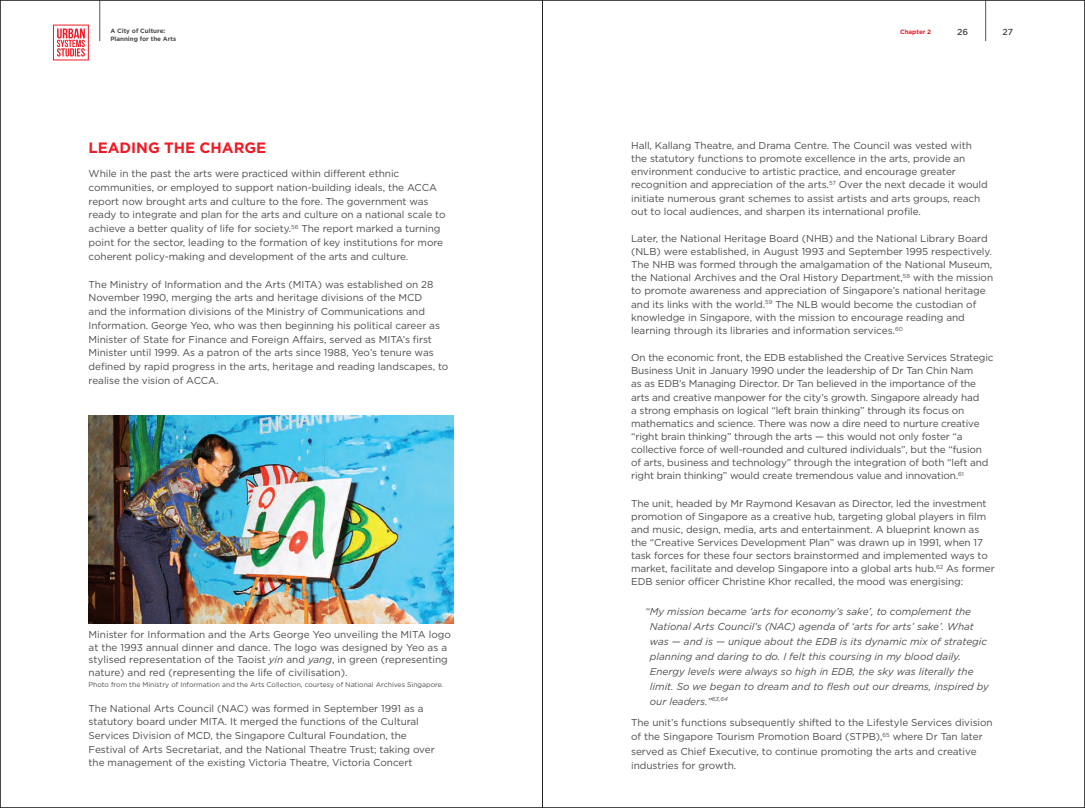
<style>
.page{position:relative;width:1085px;height:808px;background:#fff}
.page>*{position:absolute;margin:0;border:0;box-sizing:border-box;transform-origin:0 0}
.B_head{font:700 15px "Gotham HTF";letter-spacing:-.005em;color:#ee1c26}
.body_text{font:10px/13.1px "Gotham HTF";letter-spacing:-.005em;color:#4b4c4d}
.small_quote{font:italic 10px/15px "Gotham HTF";color:#4b4c4d}
.photo_title{font:10px/12.5px "Gotham HTF";color:#4b4c4d}
.page_no{font:500 8.75px "Gotham HTF";color:#4b4c4d}
.photo_courtesy{font:6.88px "Gotham HTF";color:#4b4c4d}
.t1{font:700 6.25px "Gotham HTF";color:#4b4c4d}
.t2{font:700 6.25px "Gotham HTF";color:#ee1c26}
.s1{font-style:italic}
</style>
<div class="page">
<img style="left:89px;top:416px;width:365px;height:208px">
<hr style="left:99px;top:0;width:1px;height:41px;background:#57585a">
<svg style="left:57px;top:29px;width:28px;height:28px"></svg>
<div style="left:53px;top:25px;width:36px;height:35px;border:1px solid #ee1c26"></div>
<hr style="left:985px;top:0;width:1px;height:41px;background:#57585a">
<hr style="left:542px;top:0;width:1px;height:808px;background:#231f20">
<p class="t1" style="left:110px;top:27px;width:57px">A City of Culture:</p>
<p class="t2" style="left:899px;top:28px;width:33px">Chapter 2</p>
<p class="page_no" style="left:1002px;top:27px;width:12px">27</p>
<p class="t1" style="left:110px;top:35px;width:67px">Planning for the Arts</p>
<p class="page_no" style="left:957px;top:27px;width:13px">26</p>
<p class="B_head" style="left:89px;top:139px;width:179px">LEADING THE CHARGE</p>
<p class="body_text" style="left:89px;top:167px;width:358px;line-height:13.8px">While in the past the arts were practiced within different ethnic communities, or employed to support nation-building ideals, the ACCA report now brought arts and culture to the fore. The government was ready to integrate and plan for the arts and culture on a national scale to achieve a better quality of life for society.<sup>56</sup> The report marked a turning point for the sector, leading to the formation of key institutions for more coherent policy-making and development of the arts and culture.</p>
<p class="body_text" style="left:89px;top:277px;width:361px;line-height:13.8px">The Ministry of Information and the Arts (MITA) was established on 28<br>November 1990, merging the arts and heritage divisions of the MCD<br>and the information divisions of the Ministry of Communications and Information. George Yeo, who was then beginning his political career as Minister of State for Finance and Foreign Affairs, served as MITA’s first Minister until 1999. As a patron of the arts since 1988, Yeo’s tenure was defined by rapid progress in the arts, heritage and reading landscapes, to realise the vision of ACCA.</p>
<p class="photo_title" style="left:89px;top:628px;width:364px">Minister for Information and the Arts George Yeo unveiling the MITA logo at the 1993 annual dinner and dance. The logo was designed by Yeo as a stylised representation of the Taoist <span class="s1">yin</span> and <span class="s1">yang</span>, in green (representing nature) and red (representing the life of civilisation).</p>
<p class="photo_courtesy" style="left:89px;top:680px;width:356px">Photo from the Ministry of Information and the Arts Collection, courtesy of National Archives Singapore.</p>
<p class="body_text" style="left:89px;top:701px;width:347px;line-height:13.6px">The National Arts Council (NAC) was formed in September 1991 as a statutory board under MITA. It merged the functions of the Cultural Services Division of MCD, the Singapore Cultural Foundation, the Festival of Arts Secretariat, and the National Theatre Trust; taking over the management of the existing Victoria Theatre, Victoria Concert</p>
<p class="body_text" style="left:631px;top:139px;width:358px">Hall, Kallang Theatre, and Drama Centre. The Council was vested with the statutory functions to promote excellence in the arts, provide an environment conducive to artistic practice, and encourage greater recognition and appreciation of the arts.<sup>57</sup> Over the next decade it would initiate numerous grant schemes to assist artists and arts groups, reach out to local audiences, and sharpen its international profile.</p>
<p class="body_text" style="left:631px;top:232px;width:363px">Later, the National Heritage Board (NHB) and the National Library Board (NLB) were established, in August 1993 and September 1995 respectively.<br>The NHB was formed through the amalgamation of the National Museum, the National Archives and the Oral History Department,<sup>58</sup> with the mission to promote awareness and appreciation of Singapore’s national heritage and its links with the world.<sup>59</sup> The NLB would become the custodian of knowledge in Singapore, with the mission to encourage reading and learning through its libraries and information services.<sup>60</sup></p>
<p class="body_text" style="left:631px;top:351px;width:364px">On the economic front, the EDB established the Creative Services Strategic Business Unit in January 1990 under the leadership of Dr Tan Chin Nam<br>as as EDB’s Managing Director. Dr Tan believed in the importance of the arts and creative manpower for the city’s growth. Singapore already had<br>a strong emphasis on logical “left brain thinking” through its focus on mathematics and science. There was now a dire need to nurture creative “right brain thinking” through the arts — this would not only foster “a collective force of well-rounded and cultured individuals”, but the “fusion of arts, business and technology” through the integration of both “left and right brain thinking” would create tremendous value and innovation.<sup>61</sup></p>
<p class="body_text" style="left:631px;top:496px;width:365px">The unit, headed by Mr Raymond Kesavan as Director, led the investment promotion of Singapore as a creative hub, targeting global players in film and music, design, media, arts and entertainment. A blueprint known as the “Creative Services Development Plan” was drawn up in 1991, when 17 task forces for these four sectors brainstormed and implemented ways to market, facilitate and develop Singapore into a global arts hub.<sup>62</sup> As former EDB senior officer Christine Khor recalled, the mood was energising:</p>
<p class="small_quote" style="left:649px;top:603px;width:340px;text-indent:-5px">“My mission became ‘arts for economy’s sake’, to complement the National Arts Council’s (NAC) agenda of ‘arts for arts’ sake’. What was — and is — unique about the EDB is its dynamic mix of strategic planning and daring to do. I felt this coursing in my blood daily.<br>Energy levels were always so high in EDB, the sky was literally the limit. So we began to dream and to flesh out our dreams, inspired by our leaders.”<sup>63,64</sup></p>
<p class="body_text" style="left:631px;top:715px;width:363px;line-height:14.4px">The unit’s functions subsequently shifted to the Lifestyle Services division of the Singapore Tourism Promotion Board (STPB),<sup>65</sup> where Dr Tan later served as Chief Executive, to continue promoting the arts and creative industries for growth.</p>
</div>
